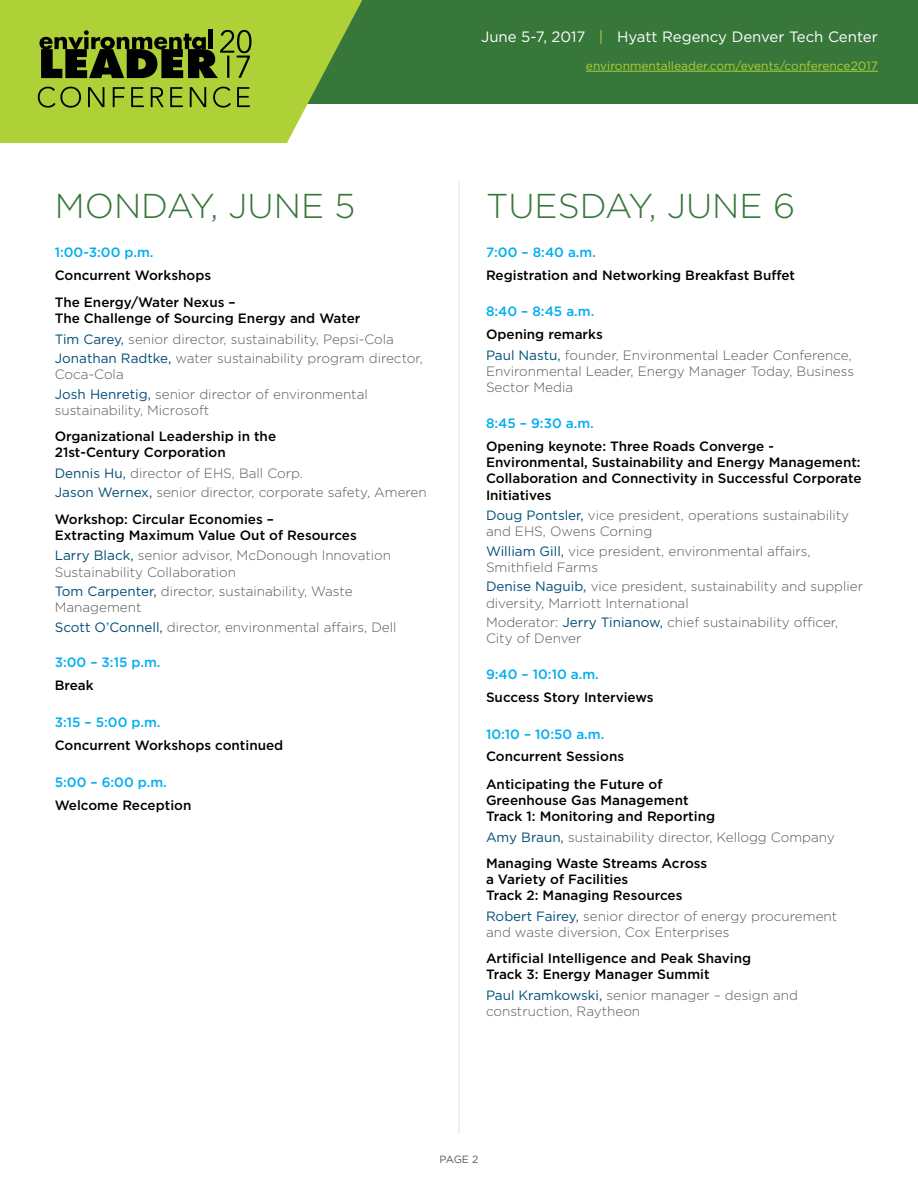
<style>
.page{position:relative;width:918px;height:1188px;background:#fff}
.page>*{position:absolute;margin:0;border:0;box-sizing:border-box;transform-origin:0 0}
.t1{font:300 34.5px "Gotham";color:#38773a}
.t2{font:15px "Gotham";color:#fff}
.t3{font:300 13.5px/16.2px "Gotham";color:#58595b}
.t4{font:500 13.5px/16.2px "Gotham";color:#000}
.t5{font:500 13.5px "Gotham";color:#00aeef}
.t6{font:12px "Gotham";color:#add136}
.t7{font:10.5px "Gotham";color:#58595b}
.s1{font-weight:500;color:#000}
.s2{font-weight:400;color:#004e78}
.s3{color:#add136}
</style>
<div class="page">
<div style="left:54px;top:0;width:864px;height:104px;background:#38773a"></div>
<hr style="left:458px;top:181px;width:2px;height:953px;background:#ededee">
<hr style="left:586px;top:71px;width:292px;height:1px;background:#add136">
<svg style="left:0;top:0;width:362px;height:143px;background:#a9cc43"></svg>
<svg style="left:38px;top:87px;width:43px;height:21px"></svg>
<svg style="left:88px;top:87px;width:16px;height:20px"></svg>
<svg style="left:113px;top:87px;width:12px;height:20px"></svg>
<svg style="left:131px;top:87px;width:13px;height:20px"></svg>
<svg style="left:151px;top:87px;width:13px;height:20px"></svg>
<svg style="left:170px;top:87px;width:13px;height:20px"></svg>
<svg style="left:190px;top:87px;width:16px;height:20px"></svg>
<svg style="left:213px;top:87px;width:18px;height:21px"></svg>
<svg style="left:237px;top:87px;width:13px;height:20px"></svg>
<svg style="left:39px;top:30px;width:213px;height:48px;background:#53651a"></svg>
<hr style="left:209px;top:30px;width:4px;height:19px;background:#000">
<h1 class="t1" style="left:55px;top:184px;width:302px">MONDAY, JUNE 5</h1>
<p class="t5" style="left:55px;top:243px;width:100px">1:00-3:00 p.m.</p>
<p class="t4" style="left:55px;top:261px;width:182px;line-height:27.3px">Concurrent Workshops<br>The Energy/Water Nexus –</p>
<p class="t3" style="left:55px;top:308px;width:370px;line-height:20px"><span class="s1">The Challenge of Sourcing Energy and Water<br></span><span class="s2">Tim Carey,</span> senior director, sustainability, Pepsi-Cola<br><span class="s2">Jonathan Radtke,</span> water sustainability program director,</p>
<p class="t3" style="left:55px;top:365px;width:315px;line-height:19.5px">Coca-Cola<br><span class="s2">Josh Henretig,</span> senior director of environmental</p>
<p class="t3" style="left:55px;top:402px;width:156px">sustainability, Microsoft</p>
<p class="t4" style="left:55px;top:428px;width:223px">Organizational Leadership in the<br>21st-Century Corporation</p>
<p class="t3" style="left:55px;top:463px;width:374px;line-height:19.5px"><span class="s2">Dennis Hu,</span> director of EHS, Ball Corp.<br><span class="s2">Jason Wernex,</span> senior director, corporate safety, Ameren</p>
<p class="t4" style="left:55px;top:511px;width:304px">Workshop: Circular Economies –<br>Extracting Maximum Value Out of Resources</p>
<p class="t3" style="left:55px;top:547px;width:338px"><span class="s2">Larry Black,</span> senior advisor, McDonough Innovation<br>Sustainability Collaboration</p>
<p class="t3" style="left:55px;top:583px;width:299px"><span class="s2">Tom Carpenter,</span> director, sustainability, Waste<br>Management</p>
<p class="t3" style="left:55px;top:618px;width:343px"><span class="s2">Scott O’Connell,</span> director, environmental affairs, Dell</p>
<p class="t5" style="left:55px;top:654px;width:107px">3:00 – 3:15 p.m.</p>
<p class="t4" style="left:55px;top:677px;width:41px">Break</p>
<p class="t5" style="left:55px;top:713px;width:107px">3:15 – 5:00 p.m.</p>
<p class="t4" style="left:55px;top:737px;width:230px">Concurrent Workshops continued</p>
<p class="t5" style="left:55px;top:773px;width:114px">5:00 – 6:00 p.m.</p>
<p class="t4" style="left:55px;top:796px;width:138px">Welcome Reception</p>
<p class="t2" style="left:481px;top:27px;width:398px">June 5-7, 2017 <span class="s3">|</span> Hyatt Regency Denver Tech Center</p>
<p class="t6" style="left:586px;top:58px;width:293px">environmentalleader.com/events/conference2017</p>
<h1 class="t1" style="left:486px;top:184px;width:311px">TUESDAY, JUNE 6</h1>
<p class="t5" style="left:486px;top:243px;width:112px">7:00 – 8:40 a.m.</p>
<p class="t4" style="left:486px;top:267px;width:311px">Registration and Networking Breakfast Buffet</p>
<p class="t5" style="left:486px;top:303px;width:110px">8:40 – 8:45 a.m.</p>
<p class="t3" style="left:486px;top:324px;width:367px;line-height:20.5px"><span class="s1">Opening remarks<br></span><span class="s2">Paul Nastu,</span> founder, Environmental Leader Conference,</p>
<p class="t3" style="left:486px;top:363px;width:370px">Environmental Leader, Energy Manager Today, Business<br>Sector Media</p>
<p class="t5" style="left:486px;top:414px;width:109px">8:45 – 9:30 a.m.</p>
<p class="t4" style="left:486px;top:438px;width:377px">Opening keynote: Three Roads Converge - Environmental, Sustainability and Energy Management:<br>Collaboration and Connectivity in Successful Corporate Initiatives</p>
<p class="t3" style="left:486px;top:507px;width:365px"><span class="s2">Doug Pontsler,</span> vice president, operations sustainability and EHS, Owens Corning</p>
<p class="t3" style="left:486px;top:542px;width:326px"><span class="s2">William Gill,</span> vice president, environmental affairs,<br>Smithfield Farms</p>
<p class="t3" style="left:486px;top:578px;width:379px"><span class="s2">Denise Naguib,</span> vice president, sustainability and supplier diversity, Marriott International</p>
<p class="t3" style="left:486px;top:614px;width:354px">Moderator: <span class="s2">Jerry Tinianow,</span> chief sustainability officer,<br>City of Denver</p>
<p class="t5" style="left:486px;top:665px;width:114px">9:40 – 10:10 a.m.</p>
<p class="t4" style="left:486px;top:689px;width:169px">Success Story Interviews</p>
<p class="t5" style="left:486px;top:725px;width:120px">10:10 – 10:50 a.m.</p>
<p class="t4" style="left:486px;top:743px;width:178px;line-height:27.3px">Concurrent Sessions<br>Anticipating the Future of</p>
<p class="t4" style="left:486px;top:792px;width:231px">Greenhouse Gas Management<br>Track 1: Monitoring and Reporting</p>
<p class="t3" style="left:486px;top:823px;width:350px;line-height:26.2px"><span class="s2">Amy Braun,</span> sustainability director, Kellogg Company<br><span class="s1">Managing Waste Streams Across</span></p>
<p class="t4" style="left:486px;top:871px;width:198px">a Variety of Facilities<br>Track 2: Managing Resources</p>
<p class="t3" style="left:486px;top:908px;width:353px"><span class="s2">Robert Fairey,</span> senior director of energy procurement and waste diversion, Cox Enterprises</p>
<p class="t4" style="left:486px;top:950px;width:267px">Artificial Intelligence and Peak Shaving<br>Track 3: Energy Manager Summit</p>
<p class="t3" style="left:486px;top:987px;width:313px"><span class="s2">Paul Kramkowski,</span> senior manager – design and construction, Raytheon</p>
<p class="t7" style="left:440px;top:1153px;width:40px">PAGE 2</p>
</div>
